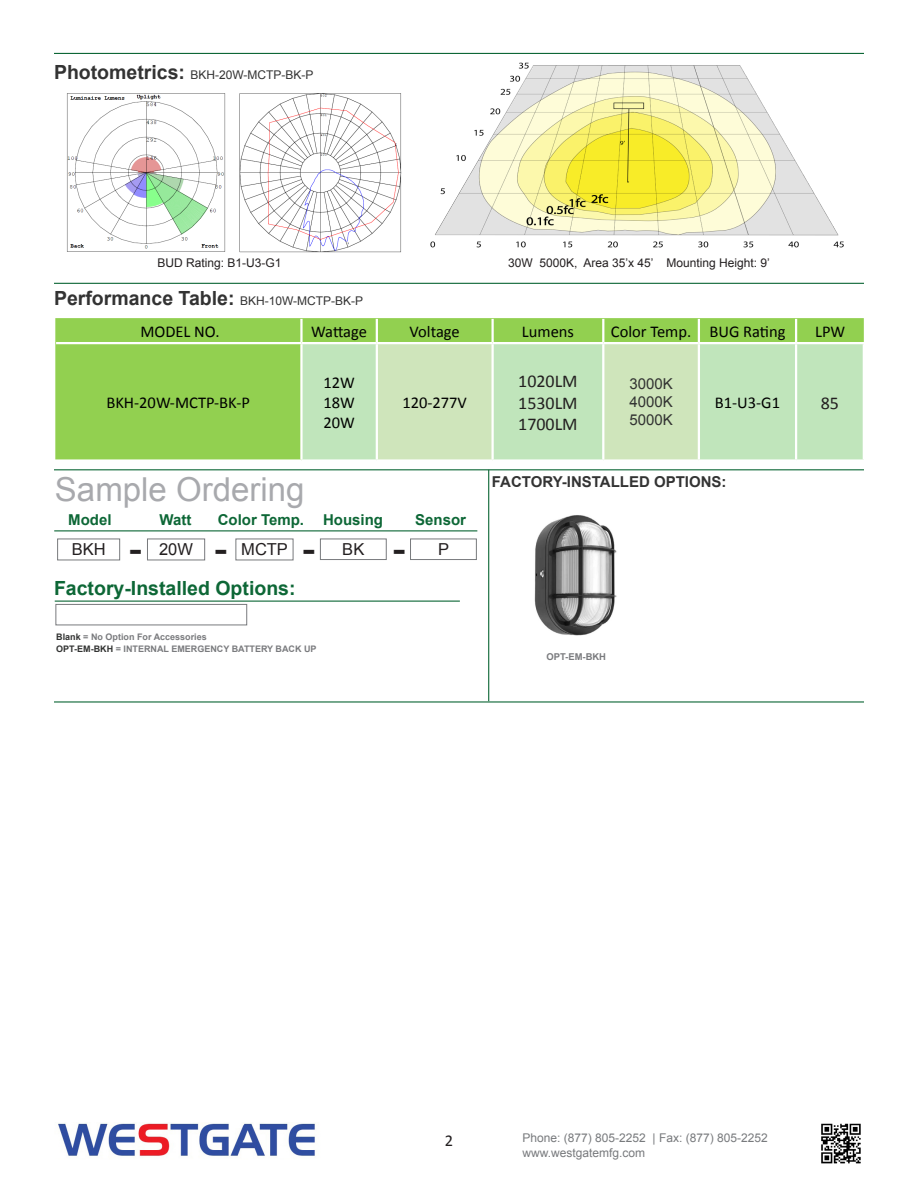
<style>
.page{position:relative;width:918px;height:1188px;background:#fff}
.page>*{position:absolute;margin:0;border:0;box-sizing:border-box;transform-origin:0 0}
.t1{font:33px "Arial";color:#a8a9ad}
.t2{font:700 28.5px "Verdana";color:#231f20}
.t3{font:700 19.5px "Arial";color:#333}
.t4{font:700 19.5px "Arial";color:#0d6736}
.t5{font:18px "Calibri";color:#231f20}
.t6{font:16.5px "Calibri";color:#000}
.t7{font:16.5px "Arial";color:#231f20}
.t8{font:16.5px "Calibri";color:#231f20}
.t9{font:700 15px "Arial";color:#0d6736}
.t10{font:700 15px "Arial";color:#333}
.t11{font:15px "Arial";color:#323332}
.t12{font:12px "Arial";color:#787a7d}
.t13{font:12px "Arial";color:#231f20}
.t14{font:12px "Arial";color:#333}
.t15{font:700 9.45px "Arial";color:#7a7b7e}
.t16{font:700 9px "Arial";color:#7a7b7e}
.s1{font-weight:700;font-size:19.5px}
.s2{font-weight:400;font-size:12px}
.s3{color:#323332}
</style>
<div class="page">
<hr style="left:54px;top:469px;width:810px;height:1px;background:#0d6736">
<hr style="left:54px;top:53px;width:810px;height:1px;background:#0d6736">
<hr style="left:54px;top:283px;width:810px;height:1px;background:#0d6736">
<hr style="left:54px;top:701px;width:810px;height:2px;background:#0d6736">
<img style="left:67px;top:93px;width:159px;height:159px">
<img style="left:239px;top:93px;width:163px;height:160px">
<img style="left:430px;top:62px;width:414px;height:186px">
<img style="left:58px;top:1123px;width:257px;height:34px">
<img style="left:821px;top:1123px;width:40px;height:41px">
<hr style="left:488px;top:470px;width:1px;height:231px;background:#0d6736">
<div style="left:320px;top:539px;width:67px;height:21px;border:1px solid #787a7d"></div>
<div style="left:410px;top:539px;width:67px;height:21px;border:1px solid #787a7d"></div>
<hr style="left:54px;top:530px;width:423px;height:1px;background:#0d6736">
<hr style="left:55px;top:601px;width:405px;height:1px;background:#0d6736">
<div style="left:56px;top:604px;width:191px;height:21px;background:#fff;border:1px solid #787a7d"></div>
<img style="left:534px;top:515px;width:83px;height:121px">
<div style="left:55px;top:318px;width:809px;height:141px;background:#92d050"></div>
<div style="left:303px;top:344px;width:560px;height:115px;background:#c0e5bb"></div>
<svg style="left:378px;top:344px;width:320px;height:115px;background:#c9e5bb"></svg>
<hr style="left:300px;top:319px;width:3px;height:23px;background:#fff">
<hr style="left:376px;top:319px;width:2px;height:23px;background:#fff">
<hr style="left:491px;top:319px;width:3px;height:23px;background:#fff">
<hr style="left:602px;top:319px;width:2px;height:23px;background:#fff">
<hr style="left:698px;top:319px;width:2px;height:23px;background:#fff">
<hr style="left:795px;top:319px;width:2px;height:23px;background:#fff">
<hr style="left:300px;top:344px;width:3px;height:115px;background:#fff">
<hr style="left:376px;top:344px;width:2px;height:115px;background:#fff">
<hr style="left:491px;top:344px;width:3px;height:115px;background:#fff">
<hr style="left:602px;top:344px;width:2px;height:115px;background:#fff">
<hr style="left:698px;top:344px;width:2px;height:115px;background:#fff">
<hr style="left:795px;top:344px;width:2px;height:115px;background:#fff">
<hr style="left:863px;top:344px;width:2px;height:115px;background:#fff">
<hr style="left:56px;top:342px;width:245px;height:2px;background:#fff">
<hr style="left:301px;top:342px;width:76px;height:2px;background:#fff">
<hr style="left:377px;top:342px;width:116px;height:2px;background:#fff">
<hr style="left:493px;top:342px;width:110px;height:2px;background:#fff">
<hr style="left:603px;top:342px;width:96px;height:2px;background:#fff">
<hr style="left:699px;top:342px;width:97px;height:2px;background:#fff">
<hr style="left:796px;top:342px;width:69px;height:2px;background:#fff">
<p class="t14" style="left:54px;top:67px;width:261px"><span class="s1">Photometrics:</span> BKH-20W-MCTP-BK-P</p>
<p class="t13" style="left:157px;top:255px;width:126px">BUD Rating: B1-U3-G1</p>
<p class="t3" style="left:54px;top:285px;width:311px">Performance Table: <span class="s2">BKH-10W-MCTP-BK-P</span></p>
<p class="t13" style="left:508px;top:255px;width:263px">30W 5000K, Area 35’x 45’ Mounting Height: 9’</p>
<p class="t6" style="left:140px;top:321px;width:81px">MODEL NO.</p>
<p class="t6" style="left:311px;top:321px;width:57px">Wattage</p>
<p class="t6" style="left:410px;top:321px;width:52px">Voltage</p>
<p class="t6" style="left:522px;top:321px;width:54px">Lumens</p>
<p class="t6" style="left:611px;top:321px;width:82px">Color Temp.</p>
<p class="t6" style="left:709px;top:321px;width:78px">BUG Rating</p>
<p class="t6" style="left:815px;top:321px;width:32px">LPW</p>
<p class="t6" style="left:106px;top:392px;width:145px">BKH-20W-MCTP-BK-P</p>
<p class="t6" style="left:323px;top:373px;width:33px">12W</p>
<p class="t6" style="left:323px;top:392px;width:33px">18W</p>
<p class="t6" style="left:323px;top:412px;width:33px">20W</p>
<p class="t6" style="left:402px;top:392px;width:66px">120-277V</p>
<p class="t1" style="left:55px;top:468px;width:251px">Sample Ordering</p>
<p class="t7" style="left:72px;top:539px;width:35px">BKH</p>
<p class="t7" style="left:159px;top:539px;width:35px">20W</p>
<p class="t7" style="left:241px;top:539px;width:48px">MCTP</p>
<p class="t7" style="left:342px;top:539px;width:24px">BK</p>
<p class="t7" style="left:438px;top:539px;width:13px">P</p>
<p class="t9" style="left:68px;top:509px;width:45px">Model</p>
<p class="t9" style="left:160px;top:509px;width:33px">Watt</p>
<p class="t9" style="left:218px;top:509px;width:88px">Color Temp.</p>
<p class="t9" style="left:323px;top:509px;width:61px">Housing</p>
<p class="t9" style="left:415px;top:509px;width:52px">Sensor</p>
<p class="t2" style="left:129px;top:532px;width:15px">-</p>
<p class="t2" style="left:214px;top:532px;width:15px">-</p>
<p class="t2" style="left:302px;top:532px;width:15px">-</p>
<p class="t2" style="left:392px;top:532px;width:15px">-</p>
<p class="t4" style="left:54px;top:576px;width:243px">Factory-Installed Options:</p>
<p class="t16" style="left:56px;top:631px;width:152px"><span class="s3">Blank</span> = No Option For Accessories</p>
<p class="t16" style="left:56px;top:643px;width:262px"><span class="s3">OPT-EM-BKH</span> = INTERNAL EMERGENCY BATTERY BACK UP</p>
<p class="t5" style="left:518px;top:370px;width:61px">1020LM</p>
<p class="t5" style="left:518px;top:391px;width:61px">1530LM</p>
<p class="t5" style="left:518px;top:413px;width:61px">1700LM</p>
<p class="t11" style="left:629px;top:374px;width:45px">3000K</p>
<p class="t11" style="left:629px;top:392px;width:45px">4000K</p>
<p class="t11" style="left:629px;top:410px;width:45px">5000K</p>
<p class="t6" style="left:715px;top:392px;width:67px">B1-U3-G1</p>
<p class="t5" style="left:821px;top:391px;width:20px">85</p>
<p class="t10" style="left:492px;top:472px;width:236px">FACTORY-INSTALLED OPTIONS:</p>
<p class="t15" style="left:546px;top:651px;width:61px">OPT-EM-BKH</p>
<p class="t8" style="left:445px;top:1131px;width:10px">2</p>
<p class="t12" style="left:522px;top:1130px;width:247px">Phone: (877) 805-2252 | Fax: (877) 805-2252</p>
<p class="t12" style="left:522px;top:1145px;width:124px">www.westgatemfg.com</p>
</div>
